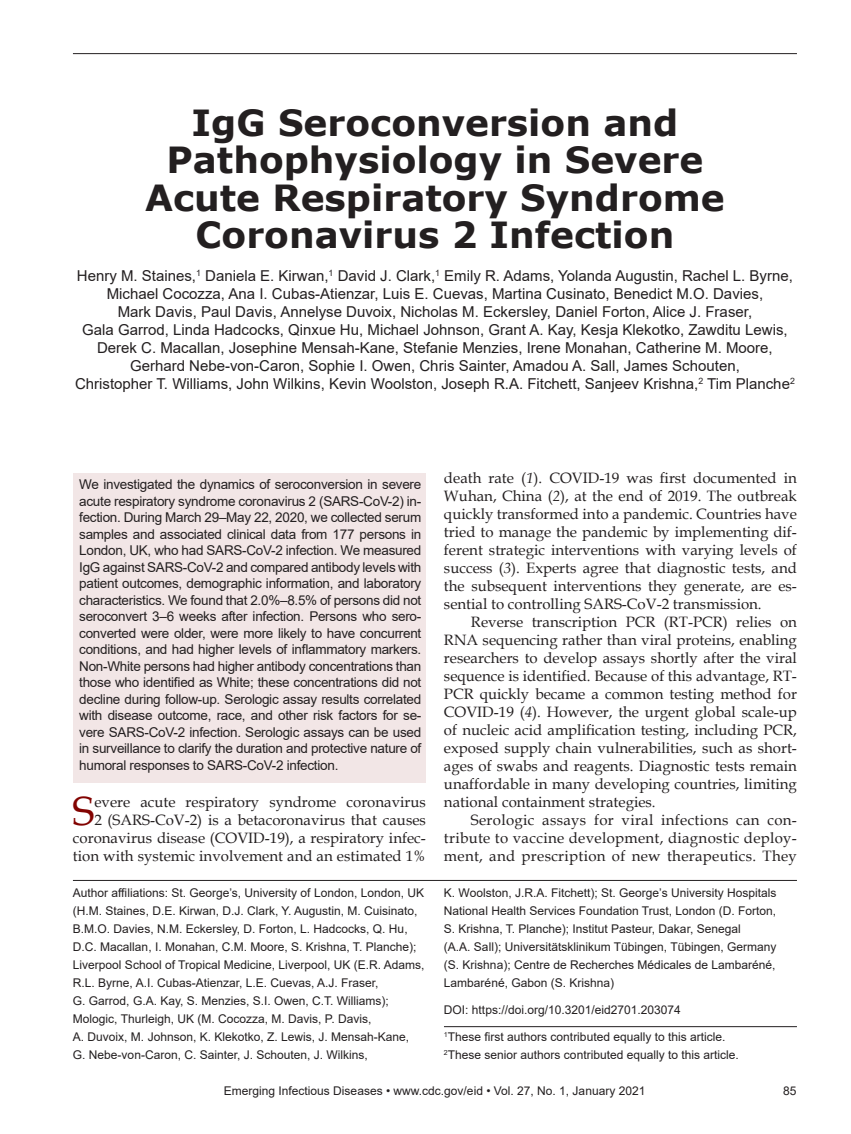
<style>
.page{position:relative;width:851px;height:1134px;background:#fff}
.page>*{position:absolute;margin:0;border:0;box-sizing:border-box;transform-origin:0 0}
.Drop_Cap{font:40.8px "Book Antiqua";color:#820301}
.Article_Title{font:700 36px/37.5px "Verdana";color:#231f20;text-align:center}
.Body_Text{font:15px/18px "Book Antiqua";letter-spacing:.01em;color:#231f20;text-align:justify}
.Authors{font:15px/18px "Arial";color:#231f20;text-align:center}
.Drop_Cap-2{font:15px/18px "Book Antiqua";color:#231f20;text-align:right}
.Abstract{font:13.5px/16.5px "Arial";letter-spacing:-.02em;color:#231f20;text-align:justify}
.Affiliations{font:12px/18px "Arial";color:#231f20}
.Footnote{font:12px "Arial";color:#231f20}
.DOI{font:12px "Arial";color:#231f20}
.s1{font-style:italic}
</style>
<div class="page">
<hr style="left:73px;top:53px;width:723px;height:1px;background:#231f20">
<div style="left:73px;top:473px;width:353px;height:310px;background:#f2e6e6"></div>
<hr style="left:444px;top:1026px;width:353px;height:1px;background:#231f20">
<hr style="left:73px;top:880px;width:723px;height:1px;background:#231f20">
<p class="Article_Title" style="left:145px;top:103px;width:581px">IgG Seroconversion and<br>Pathophysiology in Severe<br>Acute Respiratory Syndrome<br>Coronavirus 2 Infection</p>
<p class="Authors" style="left:75px;top:267px;width:721px">Henry M. Staines,<sup>1</sup> Daniela E. Kirwan,<sup>1</sup> David J. Clark,<sup>1</sup> Emily R. Adams, Yolanda Augustin, Rachel L. Byrne, Michael Cocozza, Ana I. Cubas-Atienzar, Luis E. Cuevas, Martina Cusinato, Benedict M.O. Davies,<br>Mark Davis, Paul Davis, Annelyse Duvoix, Nicholas M. Eckersley, Daniel Forton, Alice J. Fraser,<br>Gala Garrod, Linda Hadcocks, Qinxue Hu, Michael Johnson, Grant A. Kay, Kesja Klekotko, Zawditu Lewis, Derek C. Macallan, Josephine Mensah-Kane, Stefanie Menzies, Irene Monahan, Catherine M. Moore, Gerhard Nebe-von-Caron, Sophie I. Owen, Chris Sainter, Amadou A. Sall, James Schouten,<br>Christopher T. Williams, John Wilkins, Kevin Woolston, Joseph R.A. Fitchett, Sanjeev Krishna,<sup>2</sup> Tim Planche<sup>2</sup></p>
<p class="Abstract" style="left:79px;top:476px;width:343px">We investigated the dynamics of seroconversion in severe acute respiratory syndrome coronavirus 2 (SARS-CoV-2) in&shy;fection. During March 29–May 22, 2020, we collected serum samples and associated clinical data from 177 persons in London, UK, who had SARS-CoV-2 infection. We measured IgG against SARS-CoV-2 and compared antibody levels with patient outcomes, demographic information, and laboratory characteristics. We found that 2.0%–8.5% of persons did not seroconvert 3–6 weeks after infection. Persons who sero&shy;converted were older, were more likely to have concurrent conditions, and had higher levels of inflammatory markers.<br>Non-White persons had higher antibody concentrations than those who identified as White; these concentrations did not decline during follow-up. Serologic assay results correlated with disease outcome, race, and other risk factors for se&shy;vere SARS-CoV-2 infection. Serologic assays can be used in surveillance to clarify the duration and protective nature of humoral responses to SARS-CoV-2 infection.</p>
<p class="Drop_Cap-2" style="left:73px;top:793px;width:354px">evere acute respiratory syndrome coronavirus<br>2 (SARS-CoV-2) is a betacoronavirus that causes coronavirus disease (COVID-19), a respiratory infec&shy;tion with systemic involvement and an estimated 1%</p>
<p class="Drop_Cap" style="left:73px;top:783px;width:23px">S</p>
<p class="Drop_Cap-2" style="left:444px;top:469px;width:354px;text-align:justify">death rate (<span class="s1">1</span>). COVID-19 was first documented in Wuhan, China (<span class="s1">2</span>), at the end of 2019. The outbreak quickly transformed into a pandemic. Countries have tried to manage the pandemic by implementing dif&shy;ferent strategic interventions with varying levels of success (<span class="s1">3</span>). Experts agree that diagnostic tests, and the subsequent interventions they generate, are es&shy;sential to controlling SARS-CoV-2 transmission.</p>
<p class="Body_Text" style="left:444px;top:613px;width:354px;text-indent:27px">Reverse transcription PCR (RT-PCR) relies on RNA sequencing rather than viral proteins, enabling researchers to develop assays shortly after the viral sequence is identified. Because of this advantage, RT-PCR quickly became a common testing method for COVID-19 (<span class="s1">4</span>). However, the urgent global scale-up of nucleic acid amplification testing, including PCR, exposed supply chain vulnerabilities, such as short&shy;ages of swabs and reagents. Diagnostic tests remain unaffordable in many developing countries, limiting national containment strategies.</p>
<p class="Body_Text" style="left:444px;top:811px;width:354px;text-indent:27px">Serologic assays for viral infections can con&shy;tribute to vaccine development, diagnostic deploy&shy;ment, and prescription of new therapeutics. They</p>
<p class="Affiliations" style="left:73px;top:884px;width:353px">Author affiliations: St. George’s, University of London, London, UK (H.M. Staines, D.E. Kirwan, D.J. Clark, Y. Augustin, M. Cuisinato, B.M.O. Davies, N.M. Eckersley, D. Forton, L. Hadcocks, Q. Hu, D.C. Macallan, I. Monahan, C.M. Moore, S. Krishna, T. Planche); Liverpool School of Tropical Medicine, Liverpool, UK (E.R. Adams, R.L. Byrne, A.I. Cubas-Atienzar, L.E. Cuevas, A.J. Fraser,<br>G. Garrod, G.A. Kay, S. Menzies, S.I. Owen, C.T. Williams); Mologic, Thurleigh, UK (M. Cocozza, M. Davis, P. Davis,<br>A. Duvoix, M. Johnson, K. Klekotko, Z. Lewis, J. Mensah-Kane, G. Nebe-von-Caron, C. Sainter, J. Schouten, J. Wilkins,</p>
<p class="Affiliations" style="left:444px;top:884px;width:334px">K. Woolston, J.R.A. Fitchett); St. George’s University Hospitals National Health Services Foundation Trust, London (D. Forton, S. Krishna, T. Planche); Institut Pasteur, Dakar, Senegal<br>(A.A. Sall); Universitätsklinikum Tübingen, Tübingen, Germany (S. Krishna); Centre de Recherches Médicales de Lambaréné, Lambaréné, Gabon (S. Krishna)</p>
<p class="DOI" style="left:444px;top:1002px;width:238px">DOI: https://doi.org/10.3201/eid2701.203074</p>
<p class="Footnote" style="left:444px;top:1028px;width:283px"><sup>1</sup>These first authors contributed equally to this article.</p>
<p class="Footnote" style="left:444px;top:1046px;width:296px"><sup>2</sup>These senior authors contributed equally to this article.</p>
<p class="Affiliations" style="left:224px;top:1082px;width:423px">Emerging Infectious Diseases • www.cdc.gov/eid • Vol. 27, No. 1, January 2021</p>
<p class="Affiliations" style="left:783px;top:1082px;width:15px">85</p>
</div>
